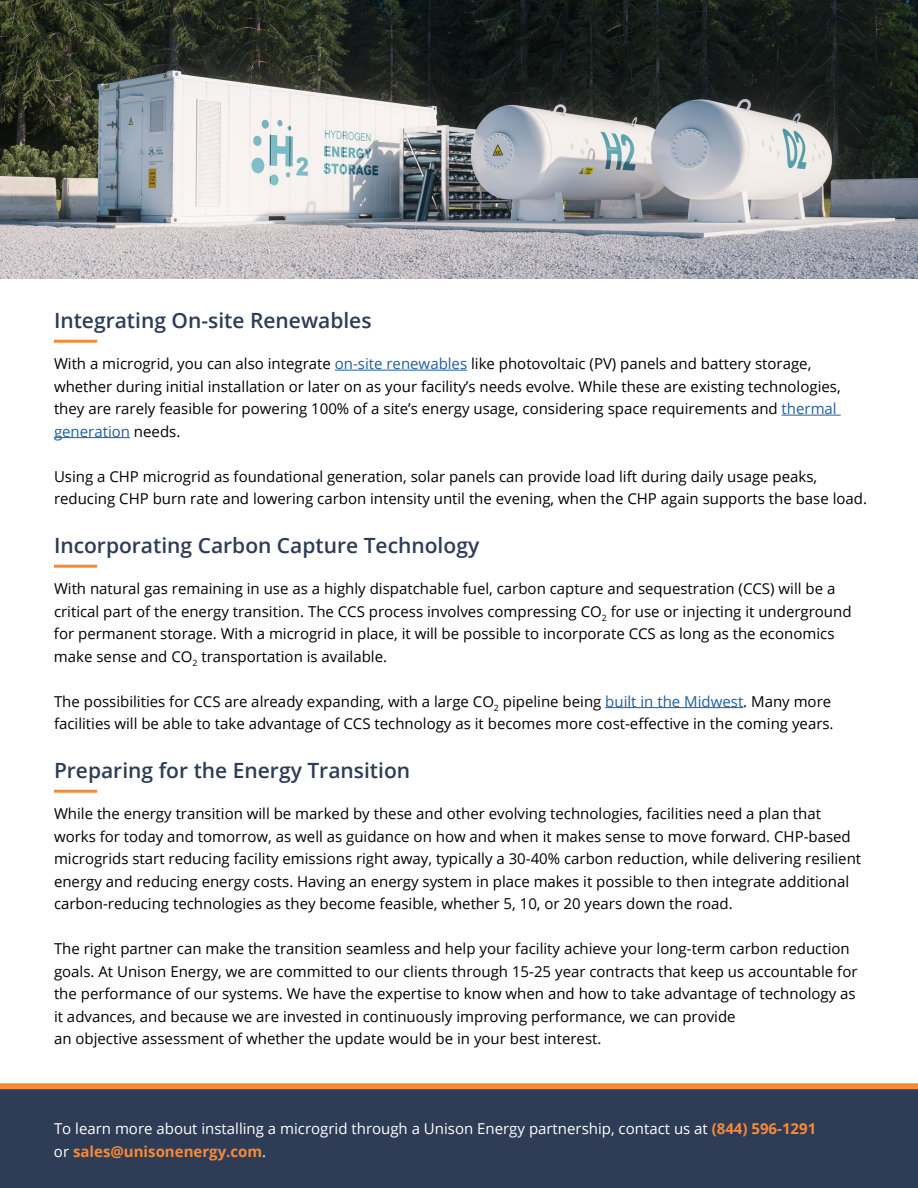
<style>
.page{position:relative;width:918px;height:1188px;background:#fff}
.page>*{position:absolute;margin:0;border:0;box-sizing:border-box;transform-origin:0 0}
.t1{font:600 21px "Open Sans";color:#2e3c56}
.t2{font:15px/22.5px "Open Sans";color:#000}
.t3{font:15px/22.5px "Open Sans";color:#fff}
.s1{color:#215e9e}
.s2{font-weight:700;color:#f78a38}
</style>
<div class="page">
<div style="left:0;top:1086px;width:918px;height:102px;background:#2e3c56"></div>
<div style="left:0;top:1083px;width:918px;height:6px;background:#f78a38"></div>
<hr style="left:335px;top:370px;width:132px;height:1px;background:#215e9e">
<hr style="left:782px;top:415px;width:59px;height:1px;background:#215e9e">
<hr style="left:54px;top:437px;width:76px;height:1px;background:#215e9e">
<hr style="left:605px;top:707px;width:138px;height:1px;background:#215e9e">
<hr style="left:54px;top:340px;width:43px;height:3px;background:#f78a38">
<hr style="left:54px;top:565px;width:43px;height:3px;background:#f78a38">
<hr style="left:54px;top:790px;width:43px;height:3px;background:#f78a38">
<img style="left:0;top:0;width:918px;height:279px">
<h1 class="t1" style="left:54px;top:306px;width:319px">Integrating On-site Renewables</h1>
<p class="t2" style="left:54px;top:352px;width:788px">With a microgrid, you can also integrate <span class="s1">on-site renewables</span> like photovoltaic (PV) panels and battery storage, whether during initial installation or later on as your facility’s needs evolve. While these are existing technologies, they are rarely feasible for powering 100% of a site’s energy usage, considering space requirements and <span class="s1">thermal generation</span> needs.</p>
<p class="t2" style="left:54px;top:464px;width:815px">Using a CHP microgrid as foundational generation, solar panels can provide load lift during daily usage peaks, reducing CHP burn rate and lowering carbon intensity until the evening, when the CHP again supports the base load.</p>
<h1 class="t1" style="left:54px;top:531px;width:427px">Incorporating Carbon Capture Technology</h1>
<p class="t2" style="left:54px;top:577px;width:799px">With natural gas remaining in use as a highly dispatchable fuel, carbon capture and sequestration (CCS) will be a critical part of the energy transition. The CCS process involves compressing CO<sub>2</sub> for use or injecting it underground for permanent storage. With a microgrid in place, it will be possible to incorporate CCS as long as the economics make sense and CO<sub>2</sub> transportation is available.</p>
<p class="t2" style="left:54px;top:689px;width:781px">The possibilities for CCS are already expanding, with a large CO<sub>2</sub> pipeline being <span class="s1">built in the Midwest</span>. Many more facilities will be able to take advantage of CCS technology as it becomes more cost-effective in the coming years.</p>
<h1 class="t1" style="left:54px;top:756px;width:358px">Preparing for the Energy Transition</h1>
<p class="t2" style="left:54px;top:802px;width:809px">While the energy transition will be marked by these and other evolving technologies, facilities need a plan that works for today and tomorrow, as well as guidance on how and when it makes sense to move forward. CHP-based microgrids start reducing facility emissions right away, typically a 30-40% carbon reduction, while delivering resilient energy and reducing energy costs. Having an energy system in place makes it possible to then integrate additional carbon-reducing technologies as they become feasible, whether 5, 10, or 20 years down the road.</p>
<p class="t2" style="left:54px;top:937px;width:805px">The right partner can make the transition seamless and help your facility achieve your long-term carbon reduction goals. At Unison Energy, we are committed to our clients through 15-25 year contracts that keep us accountable for the performance of our systems. We have the expertise to know when and how to take advantage of technology as it advances, and because we are invested in continuously improving performance, we can provide<br>an objective assessment of whether the update would be in your best interest.</p>
<p class="t3" style="left:54px;top:1117px;width:764px">To learn more about installing a microgrid through a Unison Energy partnership, contact us at <span class="s2">(844) 596-1291 </span>or <span class="s2">sales@unisonenergy.com</span>.</p>
</div>
